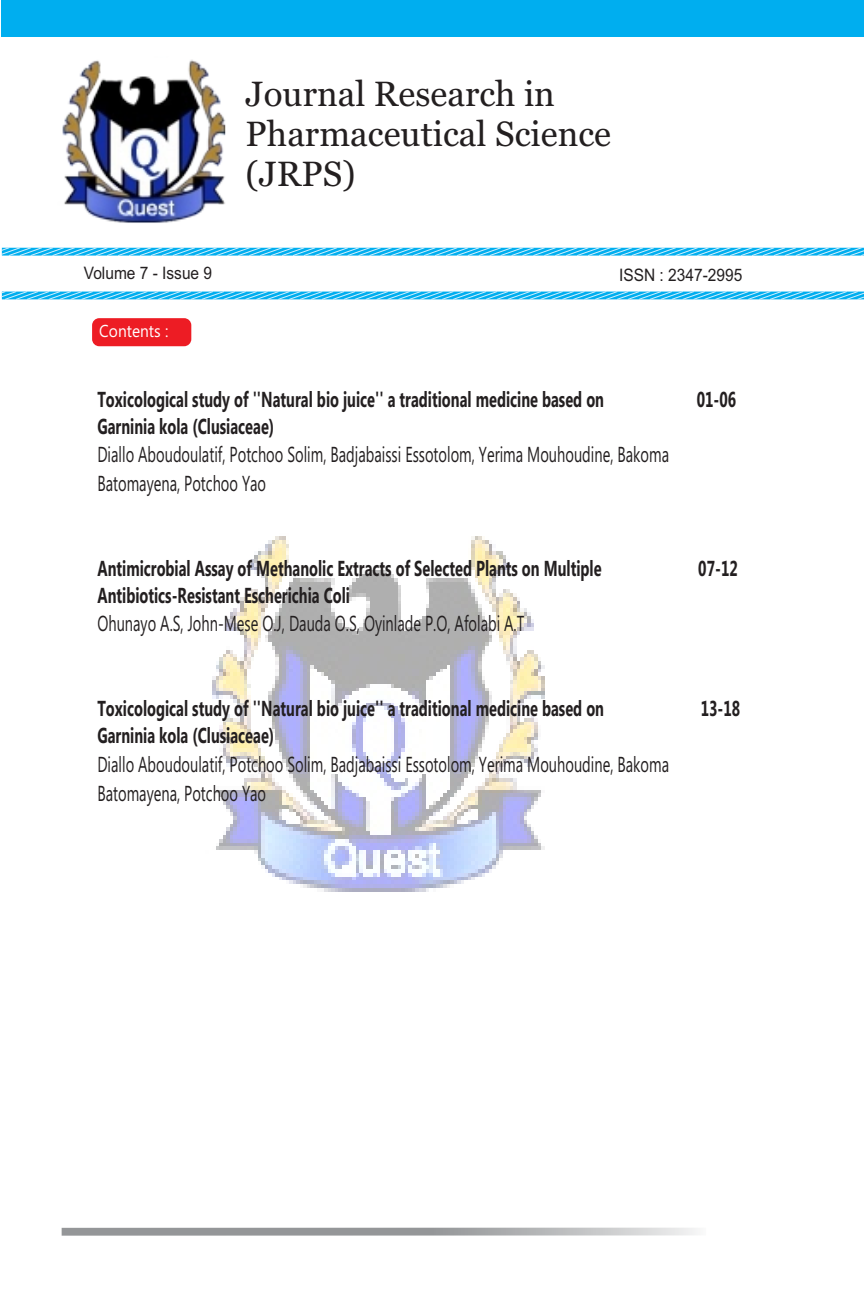
<style>
.page{position:relative;width:864px;height:1296px;background:#fff}
.page>*{position:absolute;margin:0;border:0;box-sizing:border-box;transform-origin:0 0}
.t1{font:35px/39.8px "Georgia";color:#231f20}
.t2{font:700 21.6px "Ebrima";color:#231f20;scale:.67 1}
.t3{font:21.6px/28.8px "Ebrima";color:#231f20;scale:.67 1}
.t4{font:17.2px "Arial";color:#231f20;scale:.9 1}
.t5{font:17.2px "Ebrima";color:#fff;scale:.9 1}
</style>
<div class="page">
<div style="left:2px;top:0;width:862px;height:1296px;background:#00aeef"></div>
<div style="left:2px;top:293px;width:862px;height:1003px;background:#fff"></div>
<img style="left:212px;top:536px;width:333px;height:356px">
<div style="left:2px;top:37px;width:862px;height:262px;background:#fff"></div>
<div style="left:92px;top:318px;width:99px;height:28px;background:#ed1c24;border-radius:7px"></div>
<svg style="left:62px;top:1228px;width:635px;height:8px;background:#aaacad"></svg>
<svg style="left:1px;top:247px;width:863px;height:53px"></svg>
<img style="left:62px;top:60px;width:164px;height:163px">
<h1 class="t1" style="left:246px;top:77px;width:367px">Journal Research in<br>Pharmaceutical Science (JRPS)</h1>
<p class="t4" style="left:84px;top:267px;width:144px">Volume 7 - Issue 9</p>
<p class="t4" style="left:619px;top:269px;width:138px">ISSN : 2347-2995</p>
<p class="t5" style="left:99px;top:325px;width:78px">Contents :</p>
<p class="t2" style="left:97px;top:391px;width:758px">Toxicological study of ''Natural bio juice'' a traditional medicine based on</p>
<p class="t2" style="left:697px;top:391px;width:60px">01-06</p>
<p class="t2" style="left:97px;top:418px;width:266px">Garninia kola (Clusiaceae)</p>
<p class="t3" style="left:97px;top:442px;width:855px">Diallo Aboudoulatif, Potchoo Solim, Badjabaissi Essotolom, Yerima Mouhoudine, Bakoma<br>Batomayena, Potchoo Yao</p>
<p class="t2" style="left:97px;top:560px;width:754px">Antimicrobial Assay of Methanolic Extracts of Selected Plants on Multiple</p>
<p class="t2" style="left:698px;top:560px;width:60px">07-12</p>
<p class="t2" style="left:97px;top:587px;width:379px">Antibiotics-Resistant Escherichia Coli</p>
<p class="t3" style="left:97px;top:611px;width:639px">Ohunayo A.S, John-Mese O.J, Dauda O.S, Oyinlade P.O, Afolabi A.T</p>
<p class="t2" style="left:97px;top:700px;width:758px">Toxicological study of ''Natural bio juice'' a traditional medicine based on</p>
<p class="t2" style="left:701px;top:700px;width:60px">13-18</p>
<p class="t2" style="left:97px;top:727px;width:266px">Garninia kola (Clusiaceae)</p>
<p class="t3" style="left:97px;top:752px;width:855px">Diallo Aboudoulatif, Potchoo Solim, Badjabaissi Essotolom, Yerima Mouhoudine, Bakoma<br>Batomayena, Potchoo Yao</p>
</div>
